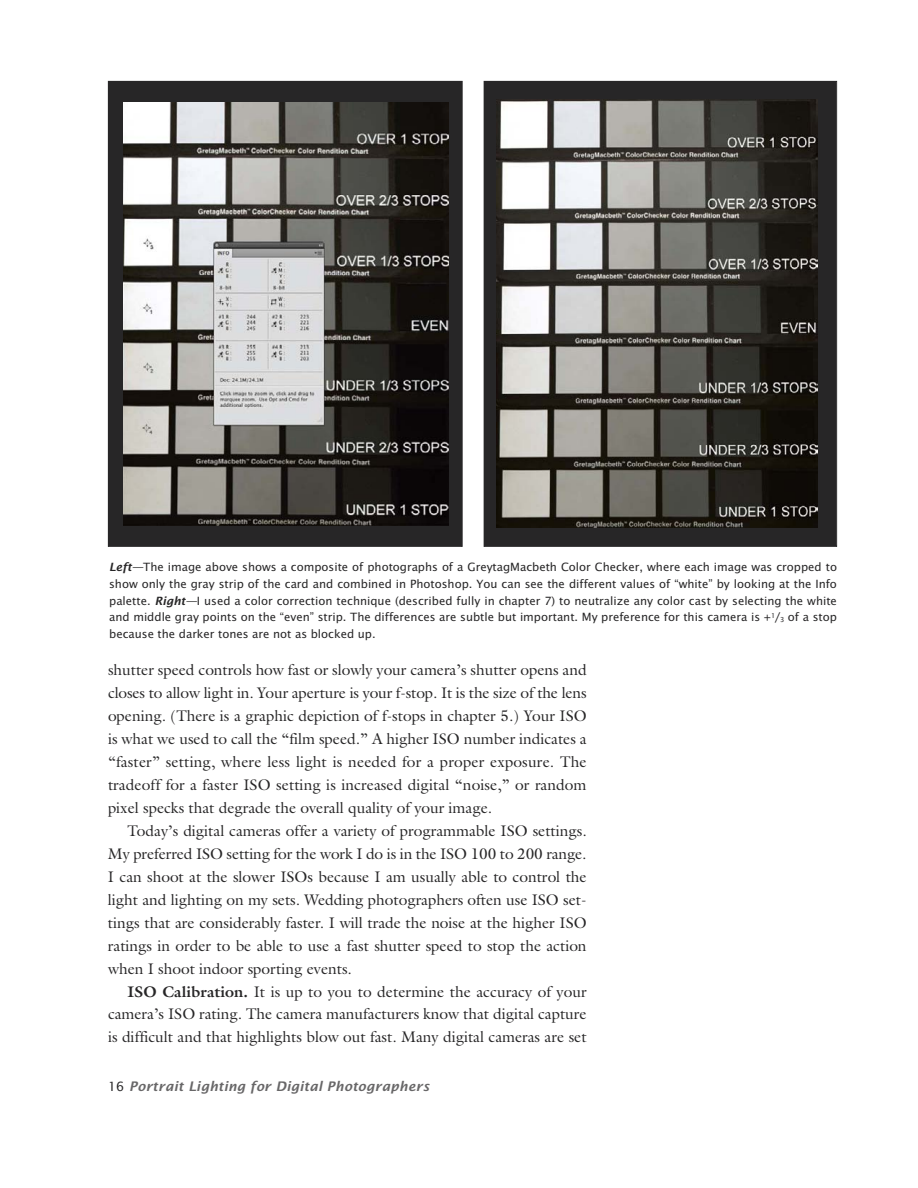
<style>
.page{position:relative;width:918px;height:1188px;background:#fff}
.page>*{position:absolute;margin:0;border:0;box-sizing:border-box;transform-origin:0 0}
.t1{font:15.45px/23px "Galliard";color:#272627;text-align:justify}
.t2{font:italic 600 13.2px "Lucida Sans";letter-spacing:.015em;color:#686768}
.t3{font:11.4px/17px "Lucida Sans";color:#272627;text-align:justify}
.s1{font-weight:600;font-style:italic}
.s2{font-size:6.9px}
.s3{font-weight:700}
.s4{font-weight:400;font-style:normal;font-size:12.75px;color:#272627}
</style>
<div class="page">
<div style="left:485px;top:82px;width:351px;height:464px;background:#272627"></div>
<img style="left:496px;top:100px;width:322px;height:427px">
<div style="left:109px;top:82px;width:353px;height:464px;background:#272627"></div>
<img style="left:123px;top:103px;width:326px;height:422px">
<p class="t3" style="left:109px;top:559px;width:729px"><span class="s1">Left—</span>The image above shows a composite of photographs of a GreytagMacbeth Color Checker, where each image was cropped to show only the gray strip of the card and combined in Photoshop. You can see the different values of “white” by looking at the Info palette. <span class="s1">Right—</span>I used a color correction technique (described fully in chapter 7) to neutralize any color cast by selecting the white and middle gray points on the “even” strip. The differences are subtle but important. My preference for this camera is +<sup>1</sup>/<span class="s2">3</span> of a stop because the darker tones are not as blocked up.</p>
<p class="t1" style="left:108px;top:659px;width:480px">shutter speed controls how fast or slowly your camera’s shutter opens and closes to allow light in. Your aperture is your f-stop. It is the size of the lens opening. (There is a graphic depiction of f-stops in chapter 5.) Your ISO is what we used to call the “film speed.” A higher ISO number indicates a “faster” setting, where less light is needed for a proper exposure. The tradeoff for a faster ISO setting is increased digital “noise,” or random pixel specks that degrade the overall quality of your image.</p>
<p class="t1" style="left:108px;top:819px;width:480px;text-indent:19px">Today’s digital cameras offer a variety of programmable ISO settings.<br>My preferred ISO setting for the work I do is in the ISO 100 to 200 range.<br>I can shoot at the slower ISOs because I am usually able to control the light and lighting on my sets. Wedding photographers often use ISO set&shy;tings that are considerably faster. I will trade the noise at the higher ISO ratings in order to be able to use a fast shutter speed to stop the action when I shoot indoor sporting events.</p>
<p class="t1" style="left:108px;top:980px;width:480px;text-indent:19px"><span class="s3">ISO Calibration.</span> It is up to you to determine the accuracy of your camera’s ISO rating. The camera manufacturers know that digital capture is difficult and that highlights blow out fast. Many digital cameras are set</p>
<p class="t2" style="left:108px;top:1080px;width:323px"><span class="s4">16</span> Portrait Lighting for Digital Photographers</p>
</div>
